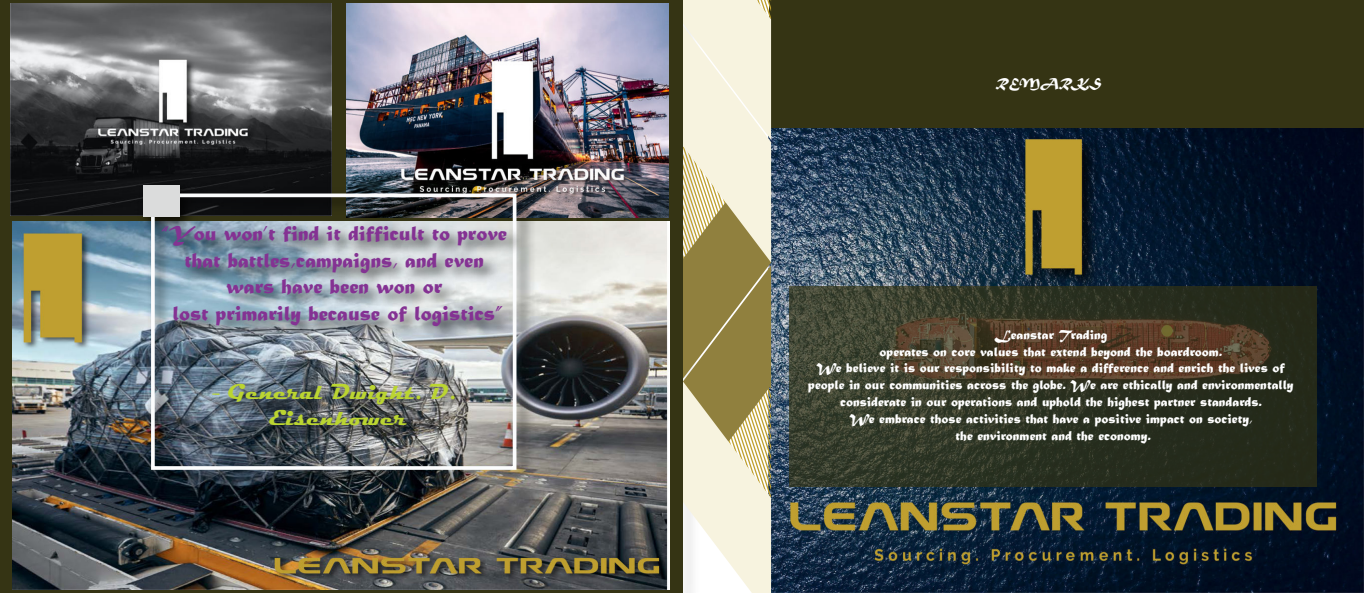
<style>
.page{position:relative;width:1364px;height:593px;background:#fff}
.page>*{position:absolute;margin:0;border:0;box-sizing:border-box;transform-origin:0 0}
.t1{font:22px/26.4px "Matura MT Script Capitals";color:#843293;text-align:center}
.t2{font:700 22px/26.4px "Magneto";color:#bbd531;text-align:center}
.t3{font:14px/16.8px "Matura MT Script Capitals";color:#fff;text-align:center}
.s1{font-family:"Matura MT Script Capitals";font-weight:400}
</style>
<div class="page">
<div style="left:0;top:0;width:682px;height:593px;background:#353414"></div>
<div style="left:769px;top:1px;width:594px;height:592px;background:#353414"></div>
<img style="left:771px;top:129px;width:592px;height:463px">
<svg style="left:789px;top:286px;width:527px;height:201px"></svg>
<svg style="left:683px;top:0;width:88px;height:593px;background:#d5cdaa"></svg>
<img style="left:346px;top:4px;width:322px;height:213px">
<img style="left:12px;top:222px;width:657px;height:367px">
<img style="left:11px;top:4px;width:320px;height:212px">
<img style="left:135px;top:177px;width:404px;height:315px">
<div style="left:151px;top:193px;width:365px;height:277px;border:4px solid #fbfcfd"></div>
<div style="left:143px;top:185px;width:36px;height:31px;background:#dbdcdc"></div>
<img style="left:153px;top:214px;width:384px;height:240px">
<h1 class="t1" style="left:161px;top:223px;width:347px">“You won’t find it difficult to prove that battles,campaigns, and even wars have been won or<br>lost primarily because of logistics”</h1>
<h1 class="t2" style="left:212px;top:379px;width:244px"><span class="s1">-</span> General Dwight. D.<br>Eisenhower</h1>
<p class="t3" style="left:995px;top:76px;width:107px">REMARKS</p>
<p class="t3" style="left:808px;top:328px;width:487px">Leanstar Trading<br>operates on core values that extend beyond the boardroom.<br>We believe it is our responsibility to make a difference and enrich the lives of people in our communities across the globe. We are ethically and environmentally considerate in our operations and uphold the highest partner standards.<br>We embrace those activities that have a positive impact on society,<br>the environment and the economy.</p>
</div>
